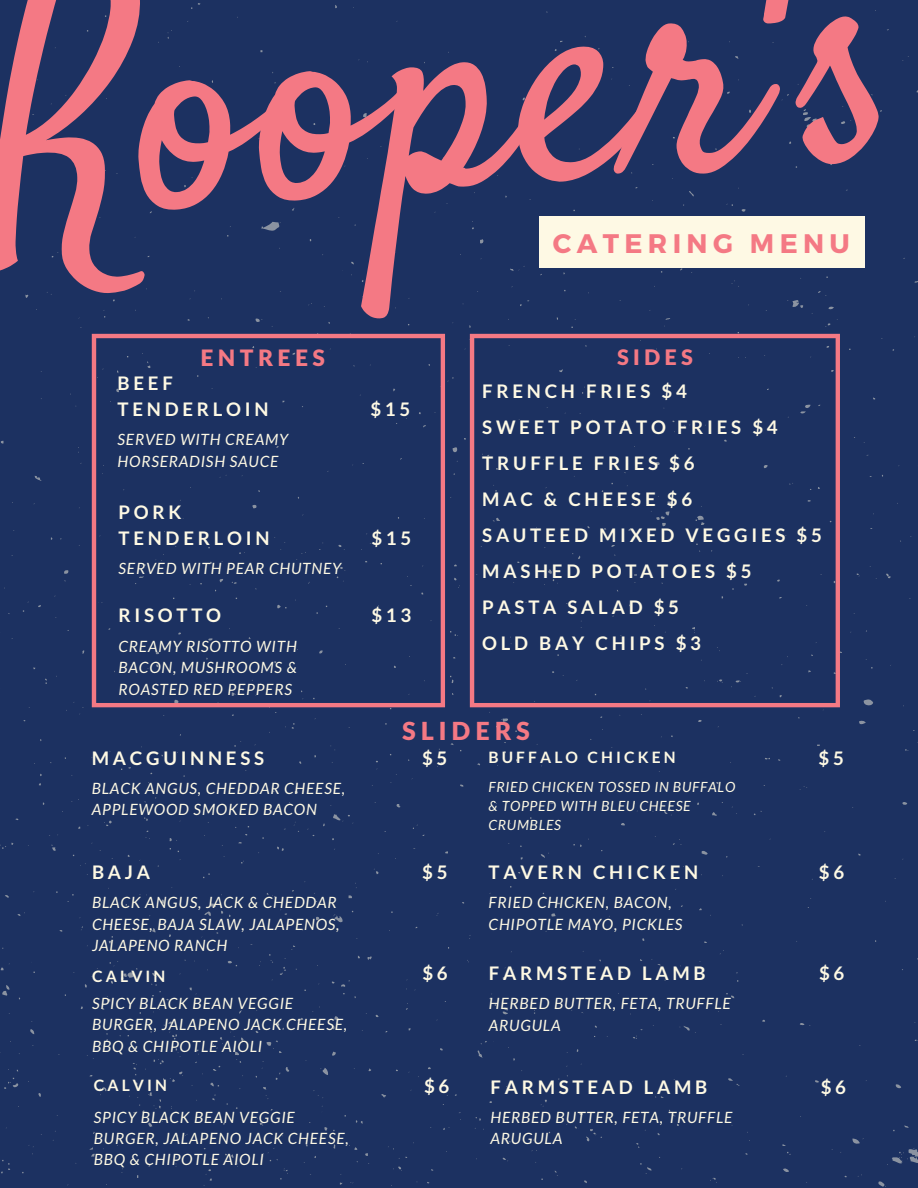
<style>
.page{position:relative;width:918px;height:1188px;background:#1c3161}
.page>*{position:absolute;margin:0;border:0;box-sizing:border-box;transform-origin:0 0}
.t1{font:307.5px "Satisfy";color:#f47984}
.t2{font:700 26.85px "Montserrat";letter-spacing:.2em;color:#f47984}
.t3{font:900 24.9px "Lato Latin";letter-spacing:.2em;color:#f47984}
.t4{font:900 22.65px "Lato Latin";letter-spacing:.2em;color:#f47984}
.t5{font:900 21.45px "Lato Latin";letter-spacing:.2em;color:#f47984}
.t6{font:700 18.75px/25.8px "Lato";letter-spacing:.2em;color:#fef9e4}
.t7{font:italic 15.6px/21.3px "Lato";letter-spacing:.05em;color:#fef9e4}
.t8{font:700 15.6px "Lato";letter-spacing:.2em;color:#fef9e4}
.t9{font:italic 14.1px/19.2px "Lato";letter-spacing:.05em;color:#fef9e4}
</style>
<div class="page">
<div style="left:92px;top:334px;width:353px;height:373px;background:#1c3161"></div>
<div style="left:539px;top:217px;width:326px;height:51px;background:#fef9e4"></div>
<div style="left:470px;top:334px;width:370px;height:373px;background:#1c3161"></div>
<p class="t1" style="left:-29px;top:-71px;width:917px;rotate:-4deg">Koopers</p>
<p class="t4" style="left:200px;top:347px;width:126px">ENTREES</p>
<p class="t2" style="left:553px;top:226px;width:299px">CATERING MENU</p>
<p class="t5" style="left:617px;top:347px;width:77px">SIDES</p>
<p class="t6" style="left:118px;top:370px;width:152px">BEEF<br>TENDERLOIN</p>
<p class="t7" style="left:118px;top:429px;width:172px">SERVED WITH CREAMY<br>HORSERADISH SAUCE</p>
<p class="t6" style="left:119px;top:499px;width:152px">PORK<br>TENDERLOIN</p>
<p class="t7" style="left:119px;top:557px;width:224px">SERVED WITH PEAR CHUTNEY</p>
<p class="t6" style="left:119px;top:602px;width:104px">RISOTTO</p>
<p class="t7" style="left:119px;top:635px;width:180px;text-align:justify">CREAMY RISOTTO WITH BACON, MUSHROOMS &amp; ROASTED RED PEPPERS</p>
<p class="t6" style="left:92px;top:744px;width:174px">MACGUINNESS</p>
<p class="t7" style="left:92px;top:777px;width:255px">BLACK ANGUS, CHEDDAR CHEESE,<br>APPLEWOOD SMOKED BACON</p>
<p class="t6" style="left:92px;top:859px;width:60px">BAJA</p>
<p class="t7" style="left:92px;top:892px;width:249px">BLACK ANGUS, JACK &amp; CHEDDAR<br>CHEESE, BAJA SLAW, JALAPENOS,<br>JALAPENO RANCH</p>
<p class="t8" style="left:92px;top:966px;width:75px">CALVIN</p>
<p class="t7" style="left:92px;top:992px;width:256px">SPICY BLACK BEAN VEGGIE<br>BURGER, JALAPENO JACK CHEESE,<br>BBQ &amp; CHIPOTLE AIOLI</p>
<p class="t8" style="left:94px;top:1076px;width:75px">CALVIN</p>
<p class="t7" style="left:94px;top:1106px;width:256px">SPICY BLACK BEAN VEGGIE<br>BURGER, JALAPENO JACK CHEESE,<br>BBQ &amp; CHIPOTLE AIOLI</p>
<p class="t6" style="left:370px;top:396px;width:41px">$15</p>
<p class="t6" style="left:371px;top:525px;width:41px">$15</p>
<p class="t6" style="left:371px;top:602px;width:41px">$13</p>
<p class="t6" style="left:482px;top:378px;width:206px">FRENCH FRIES $4</p>
<p class="t6" style="left:482px;top:414px;width:297px">SWEET POTATO FRIES $4</p>
<p class="t6" style="left:482px;top:450px;width:214px">TRUFFLE FRIES $6</p>
<p class="t6" style="left:482px;top:486px;width:211px">MAC &amp; CHEESE $6</p>
<p class="t6" style="left:482px;top:522px;width:341px">SAUTEED MIXED VEGGIES $5</p>
<p class="t6" style="left:482px;top:558px;width:271px">MASHED POTATOES $5</p>
<p class="t6" style="left:482px;top:594px;width:198px">PASTA SALAD $5</p>
<p class="t6" style="left:482px;top:630px;width:220px">OLD BAY CHIPS $3</p>
<p class="t3" style="left:402px;top:720px;width:129px">SLIDERS</p>
<p class="t6" style="left:422px;top:744px;width:27px">$5</p>
<p class="t8" style="left:488px;top:747px;width:189px">BUFFALO CHICKEN</p>
<p class="t9" style="left:488px;top:777px;width:248px">FRIED CHICKEN TOSSED IN BUFFALO &amp; TOPPED WITH BLEU CHEESE<br>CRUMBLES</p>
<p class="t6" style="left:422px;top:859px;width:27px">$5</p>
<p class="t6" style="left:489px;top:859px;width:211px">TAVERN CHICKEN</p>
<p class="t7" style="left:489px;top:892px;width:195px">FRIED CHICKEN, BACON,<br>CHIPOTLE MAYO, PICKLES</p>
<p class="t6" style="left:422px;top:960px;width:27px">$6</p>
<p class="t6" style="left:489px;top:960px;width:218px">FARMSTEAD LAMB</p>
<p class="t7" style="left:489px;top:993px;width:243px">HERBED BUTTER, FETA, TRUFFLE<br>ARUGULA</p>
<p class="t6" style="left:424px;top:1073px;width:27px">$6</p>
<p class="t6" style="left:490px;top:1073px;width:218px">FARMSTEAD LAMB</p>
<p class="t7" style="left:490px;top:1106px;width:243px">HERBED BUTTER, FETA, TRUFFLE<br>ARUGULA</p>
<p class="t6" style="left:819px;top:745px;width:27px">$5</p>
<p class="t6" style="left:819px;top:859px;width:27px">$6</p>
<p class="t6" style="left:819px;top:960px;width:27px">$6</p>
<p class="t6" style="left:821px;top:1073px;width:27px">$6</p>
</div>
